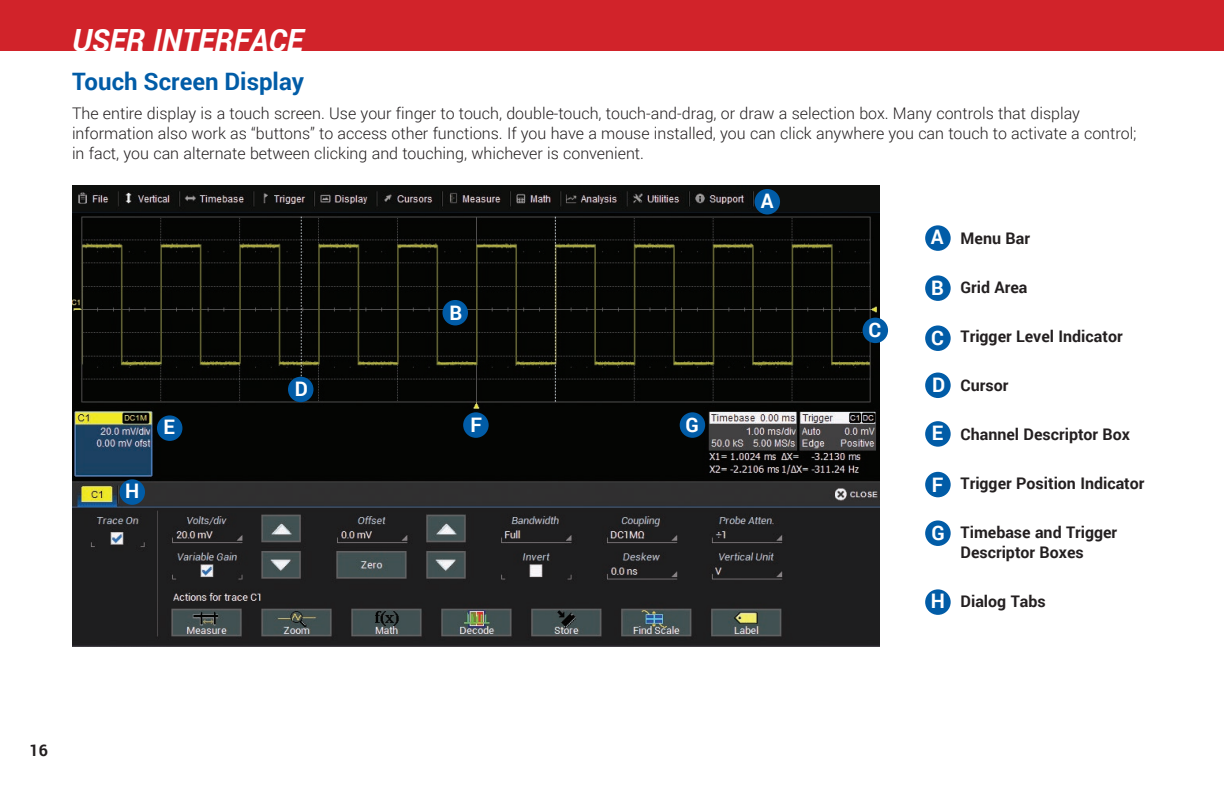
<style>
.page{position:relative;width:1224px;height:792px;background:#fff}
.page>*{position:absolute;margin:0;border:0;box-sizing:border-box;transform-origin:0 0}
.t1{font:italic 700 30.6px "Roboto";color:#fff}
.t2{font:700 24px "Roboto";color:#015ca7}
.t3{font:700 20px "Roboto";color:#fff}
.t4{font:300 16px/20px "Roboto";color:#231f20}
.t5{font:700 16px/20px "Roboto";color:#231f20}
</style>
<div class="page">
<div style="left:0;top:0;width:1224px;height:51px;background:#d1232a"></div>
<img style="left:72px;top:186px;width:808px;height:461px">
<div style="left:925px;top:225px;width:26px;height:26px;background:#015ca7;border-radius:50%"></div>
<div style="left:925px;top:275px;width:26px;height:26px;background:#015ca7;border-radius:50%"></div>
<div style="left:925px;top:325px;width:26px;height:26px;background:#015ca7;border-radius:50%"></div>
<div style="left:925px;top:373px;width:26px;height:25px;background:#015ca7;border-radius:50%"></div>
<div style="left:925px;top:421px;width:26px;height:26px;background:#015ca7;border-radius:50%"></div>
<div style="left:925px;top:472px;width:26px;height:25px;background:#015ca7;border-radius:50%"></div>
<div style="left:755px;top:189px;width:25px;height:25px;background:#015ca7;border-radius:50%"></div>
<div style="left:443px;top:300px;width:25px;height:25px;background:#015ca7;border-radius:50%"></div>
<div style="left:863px;top:318px;width:25px;height:25px;background:#015ca7;border-radius:50%"></div>
<div style="left:288px;top:377px;width:26px;height:25px;background:#015ca7;border-radius:50%"></div>
<div style="left:157px;top:415px;width:25px;height:26px;background:#015ca7;border-radius:50%"></div>
<div style="left:463px;top:412px;width:26px;height:26px;background:#015ca7;border-radius:50%"></div>
<div style="left:925px;top:520px;width:26px;height:26px;background:#015ca7;border-radius:50%"></div>
<div style="left:680px;top:412px;width:25px;height:26px;background:#015ca7;border-radius:50%"></div>
<div style="left:925px;top:589px;width:26px;height:26px;background:#015ca7;border-radius:50%"></div>
<div style="left:120px;top:479px;width:25px;height:26px;background:#015ca7;border-radius:50%"></div>
<h1 class="t1" style="left:72px;top:19px;width:233px">USER INTERFACE</h1>
<h2 class="t2" style="left:72px;top:65px;width:234px">Touch Screen Display</h2>
<p class="t4" style="left:72px;top:103px;width:1066px">The entire display is a touch screen. Use your finger to touch, double-touch, touch-and-drag, or draw a selection box. Many controls that display information also work as “buttons” to access other functions. If you have a mouse installed, you can click anywhere you can touch to activate a control; in fact, you can alternate between clicking and touching, whichever is convenient.</p>
<p class="t3" style="left:125px;top:477px;width:16px">H</p>
<p class="t3" style="left:295px;top:375px;width:15px">D</p>
<p class="t3" style="left:449px;top:299px;width:14px">B</p>
<p class="t3" style="left:164px;top:413px;width:13px">E</p>
<p class="t3" style="left:470px;top:410px;width:13px">F</p>
<p class="t3" style="left:761px;top:187px;width:14px">A</p>
<p class="t3" style="left:686px;top:411px;width:15px">G</p>
<p class="t3" style="left:869px;top:316px;width:14px">C</p>
<p class="t3" style="left:931px;top:222px;width:14px">A</p>
<p class="t3" style="left:931px;top:273px;width:14px">B</p>
<p class="t3" style="left:931px;top:324px;width:14px">C</p>
<p class="t3" style="left:932px;top:370px;width:15px">D</p>
<p class="t3" style="left:932px;top:419px;width:13px">E</p>
<p class="t3" style="left:932px;top:471px;width:13px">F</p>
<p class="t3" style="left:932px;top:519px;width:15px">G</p>
<p class="t3" style="left:931px;top:587px;width:16px">H</p>
<p class="t5" style="left:961px;top:228px;width:71px">Menu Bar</p>
<p class="t5" style="left:961px;top:277px;width:68px">Grid Area</p>
<p class="t5" style="left:961px;top:326px;width:164px">Trigger Level Indicator</p>
<p class="t5" style="left:961px;top:375px;width:49px">Cursor</p>
<p class="t5" style="left:961px;top:424px;width:171px">Channel Descriptor Box</p>
<p class="t5" style="left:961px;top:473px;width:185px">Trigger Position Indicator</p>
<p class="t5" style="left:961px;top:522px;width:158px">Timebase and Trigger<br>Descriptor Boxes</p>
<p class="t5" style="left:961px;top:591px;width:87px">Dialog Tabs</p>
<p class="t5" style="left:30px;top:740px;width:20px">16</p>
</div>
